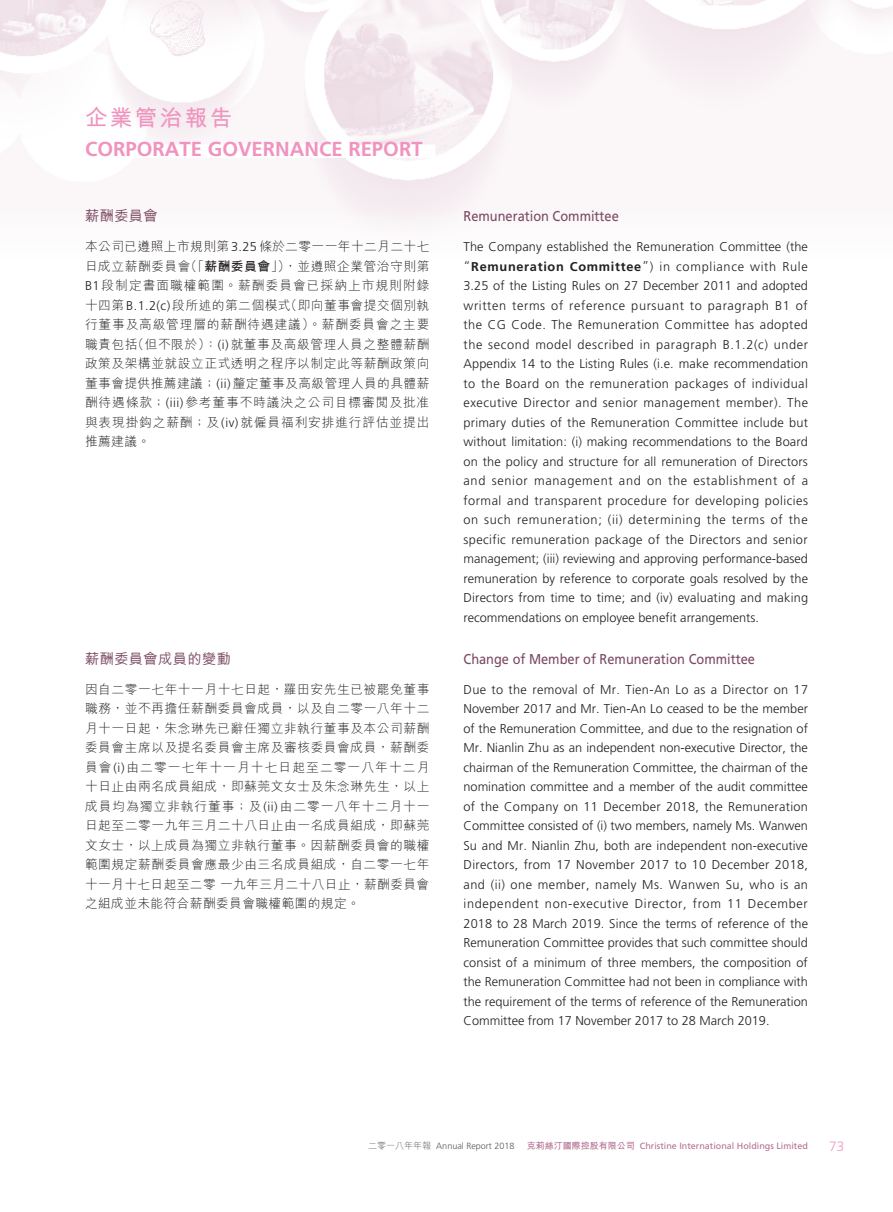
<style>
.page{position:relative;width:893px;height:1212px;background:#fff}
.page>*{position:absolute;margin:0;border:0;box-sizing:border-box;transform-origin:0 0}
.t1{font:700 22.5px "M Hei HK";letter-spacing:.11em;color:#f094bf}
.t2{font:700 20.25px "Frutiger LT Std";color:#f094bf}
._4__副標題{font:14.25px "Frutiger LT Std";color:#7c4962;scale:.9 1}
._9__副標題-C{font:500 14.25px "M Hei HK";letter-spacing:.03em;color:#7c4962}
.t3{font:300 13.5px "Frutiger LT Std";color:#f094bf}
._1__內文{font:300 12.75px/19.5px "Frutiger LT Std";color:#231f20;text-align:justify}
._6__內文-C{font:300 12.75px/19.5px "M Hei HK";letter-spacing:.03em;color:#231f20;text-align:justify}
.t4{font:9px "Frutiger LT Std";color:#b36e90}
.t5{font:300 9px "Frutiger LT Std";color:#57585a}
.s1{font-family:"Frutiger LT Std"}
.s2{font-weight:700}
.s3{font-family:"M Hei HK"}
.s4{font-family:"M Hei HK";font-weight:700}
</style>
<div class="page">
<img style="left:0;top:0;width:893px;height:224px">
<div style="left:72px;top:144px;width:363px;height:6px;background:#fff"></div>
<div style="left:72px;top:150px;width:363px;height:8px;background:#fff"></div>
<h1 class="t1" style="left:85px;top:102px;width:149px">企業管治報告</h1>
<h2 class="t2" style="left:85px;top:137px;width:339px">CORPORATE GOVERNANCE REPORT</h2>
<p class="_9__副標題-C" style="left:85px;top:205px;width:74px">薪酬委員會</p>
<p class="_6__內文-C" style="left:85px;top:236px;width:346px">本公司已遵照上市規則第<span class="s1">3.25</span>條於二零一一年十二月二十七日成立薪酬委員會（「<span class="s2">薪酬委員會</span>」），並遵照企業管治守則第<span class="s1">B1</span>段制定書面職權範圍。薪酬委員會已採納上市規則附錄十四第<span class="s1">B.1.2(c)</span>段所述的第二個模式（即向董事會提交個別執行董事及高級管理層的薪酬待遇建議）。薪酬委員會之主要職責包括（但不限於）：<span class="s1">(i)</span>就董事及高級管理人員之整體薪酬政策及架構並就設立正式透明之程序以制定此等薪酬政策向董事會提供推薦建議；<span class="s1">(ii)</span>釐定董事及高級管理人員的具體薪酬待遇條款；<span class="s1">(iii)</span>參考董事不時議決之公司目標審閱及批准與表現掛鈎之薪酬；及<span class="s1">(iv)</span>就僱員福利安排進行評估並提出推薦建議。</p>
<p class="_9__副標題-C" style="left:85px;top:648px;width:148px">薪酬委員會成員的變動</p>
<p class="_6__內文-C" style="left:85px;top:679px;width:346px">因自二零一七年十一月十七日起，羅田安先生已被罷免董事職務，並不再擔任薪酬委員會成員，以及自二零一八年十二月十一日起，朱念琳先已辭任獨立非執行董事及本公司薪酬委員會主席以及提名委員會主席及審核委員會成員，薪酬委員會<span class="s1">(i)</span>由二零一七年十一月十七日起至二零一八年十二月十日止由兩名成員組成，即蘇莞文女士及朱念琳先生，以上成員均為獨立非執行董事；及<span class="s1">(ii)</span>由二零一八年十二月十一日起至二零一九年三月二十八日止由一名成員組成，即蘇莞文女士，以上成員為獨立非執行董事。因薪酬委員會的職權範圍規定薪酬委員會應最少由三名成員組成，自二零一七年十一月十七日起至二零 一九年三月二十八日止，薪酬委員會之組成並未能符合薪酬委員會職權範圍的規定。</p>
<p class="_4__副標題" style="left:463px;top:208px;width:174px">Remuneration Committee</p>
<p class="_1__內文" style="left:463px;top:237px;width:346px">The Company established the Remuneration Committee (the “<span class="s2">Remuneration Committee</span>”) in compliance with Rule 3.25 of the Listing Rules on 27 December 2011 and adopted written terms of reference pursuant to paragraph B1 of the CG Code. The Remuneration Committee has adopted the second model described in paragraph B.1.2(c) under Appendix 14 to the Listing Rules (i.e. make recommendation to the Board on the remuneration packages of individual executive Director and senior management member). The primary duties of the Remuneration Committee include but without limitation: (i) making recommendations to the Board on the policy and structure for all remuneration of Directors and senior management and on the establishment of a formal and transparent procedure for developing policies on such remuneration; (ii) determining the terms of the specific remuneration package of the Directors and senior management; (iii) reviewing and approving performance-based remuneration by reference to corporate goals resolved by the Directors from time to time; and (iv) evaluating and making recommendations on employee benefit arrangements.</p>
<p class="_4__副標題" style="left:463px;top:650px;width:325px">Change of Member of Remuneration Committee</p>
<p class="_1__內文" style="left:463px;top:680px;width:346px">Due to the removal of Mr. Tien-An Lo as a Director on 17<br>November 2017 and Mr. Tien-An Lo ceased to be the member of the Remuneration Committee, and due to the resignation of Mr. Nianlin Zhu as an independent non-executive Director, the chairman of the Remuneration Committee, the chairman of the nomination committee and a member of the audit committee of the Company on 11 December 2018, the Remuneration Committee consisted of (i) two members, namely Ms. Wanwen Su and Mr. Nianlin Zhu, both are independent non-executive Directors, from 17 November 2017 to 10 December 2018, and (ii) one member, namely Ms. Wanwen Su, who is an independent non-executive Director, from 11 December 2018 to 28 March 2019. Since the terms of reference of the Remuneration Committee provides that such committee should consist of a minimum of three members, the composition of the Remuneration Committee had not been in compliance with the requirement of the terms of reference of the Remuneration Committee from 17 November 2017 to 28 March 2019.</p>
<p class="t5" style="left:368px;top:1141px;width:148px"><span class="s3">二零一八年年報</span> Annual Report 2018</p>
<p class="t4" style="left:527px;top:1140px;width:283px"><span class="s4">克莉絲汀國際控股有限公司</span> Christine International Holdings Limited</p>
<p class="t3" style="left:829px;top:1138px;width:17px">73</p>
</div>
